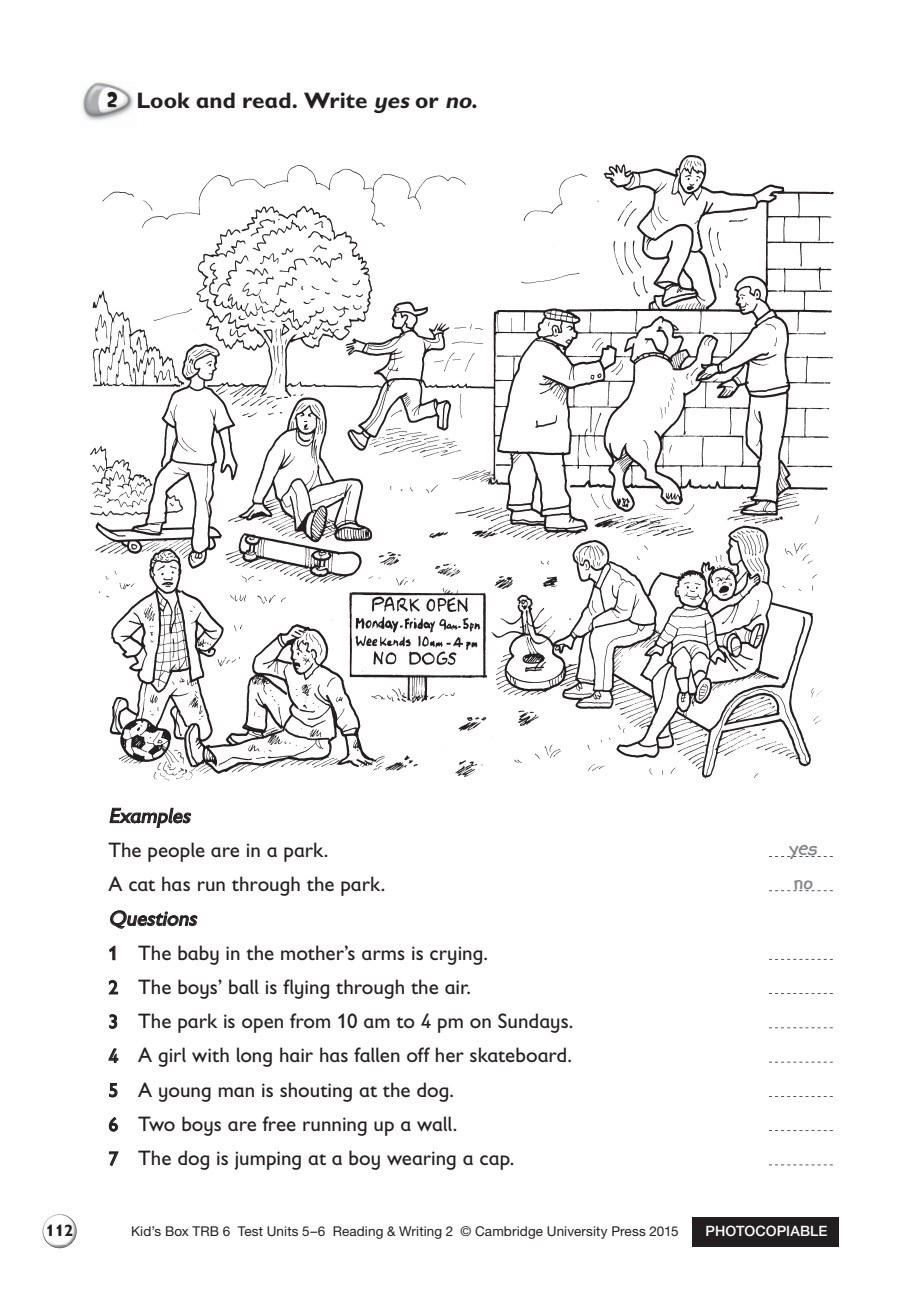
<style>
.page{position:relative;width:919px;height:1289px;background:#fff}
.page>*{position:absolute;margin:0;border:0;box-sizing:border-box;transform-origin:0 0}
.t1{font:700 24px/35px "Kidprint MT Std";color:#808285}
.t2{font:700 22.5px "Gill Sans Infant Std";color:#231f20}
.t3{font:21px/34.2px "Gill Sans Infant Std";color:#231f20}
.t4{font:italic 21px "Gill Sans Infant Std";color:#231f20}
.t5{font:700 16.5px "Gill Sans Infant Std";color:#231f20}
.t6{font:500 14.25px "Helvetica Neue LT Std";letter-spacing:.01em;color:#fff}
.t7{font:13.5px "Helvetica Neue LT Std";letter-spacing:.01em;color:#231f20}
.s1{font-family:"Softie";font-weight:400;font-size:20.25px}
.s2{font-style:italic}
.s3{font-size:19.5px}
</style>
<div class="page">
<div style="left:692px;top:1216px;width:147px;height:30px;background:#231f20"></div>
<img style="left:49px;top:1244px;width:17px;height:4px">
<svg style="left:43px;top:1216px;width:34px;height:28px"></svg>
<img style="left:43px;top:1214px;width:25px;height:19px">
<img style="left:50px;top:1226px;width:26px;height:21px">
<img style="left:82px;top:82px;width:52px;height:39px">
<svg style="left:109px;top:807px;width:82px;height:20px"></svg>
<svg style="left:769px;top:856px;width:63px;height:1px"></svg>
<svg style="left:769px;top:890px;width:63px;height:1px"></svg>
<svg style="left:110px;top:910px;width:87px;height:18px"></svg>
<svg style="left:109px;top:945px;width:6px;height:15px"></svg>
<svg style="left:769px;top:958px;width:63px;height:1px"></svg>
<svg style="left:109px;top:980px;width:9px;height:14px"></svg>
<svg style="left:769px;top:993px;width:63px;height:1px"></svg>
<svg style="left:109px;top:1014px;width:8px;height:14px"></svg>
<svg style="left:769px;top:1027px;width:63px;height:1px"></svg>
<svg style="left:108px;top:1048px;width:10px;height:14px"></svg>
<svg style="left:769px;top:1061px;width:63px;height:1px"></svg>
<svg style="left:109px;top:1083px;width:8px;height:14px"></svg>
<svg style="left:109px;top:1117px;width:9px;height:14px"></svg>
<svg style="left:769px;top:1130px;width:63px;height:1px"></svg>
<svg style="left:109px;top:1151px;width:10px;height:14px"></svg>
<svg style="left:769px;top:1164px;width:63px;height:1px"></svg>
<img style="left:90px;top:154px;width:744px;height:627px">
<p class="t2" style="left:106px;top:87px;width:372px"><span class="s1">2</span> Look and read. Write <span class="s2">yes</span> or <span class="s2">no</span>.</p>
<p class="t4" style="left:108px;top:803px;width:87px">Examples</p>
<p class="t3" style="left:108px;top:832px;width:278px">The people are in a park.<br>A cat has run through the park.</p>
<p class="t3" style="left:108px;top:901px;width:466px"><span class="s2">Questions<br></span><span class="s3">1</span> The baby in the mother’s arms is crying.<br><span class="s3">2</span> The boys’ ball is flying through the air.<br><span class="s3">3</span> The park is open from 10 am to 4 pm on Sundays.<br><span class="s3">4</span> A girl with long hair has fallen off her skateboard.<br><span class="s3">5</span> A young man is shouting at the dog.<br><span class="s3">6</span> Two boys are free running up a wall.<br><span class="s3">7</span> The dog is jumping at a boy wearing a cap.</p>
<p class="t1" style="left:789px;top:830px;width:29px">yes no</p>
<p class="t5" style="left:46px;top:1220px;width:29px">112</p>
<p class="t7" style="left:131px;top:1223px;width:549px">Kid’s Box TRB 6 Test Units 5–6 Reading &amp; Writing 2 © Cambridge University Press 2015</p>
<p class="t6" style="left:705px;top:1222px;width:123px">PHOTOCOPIABLE</p>
</div>
